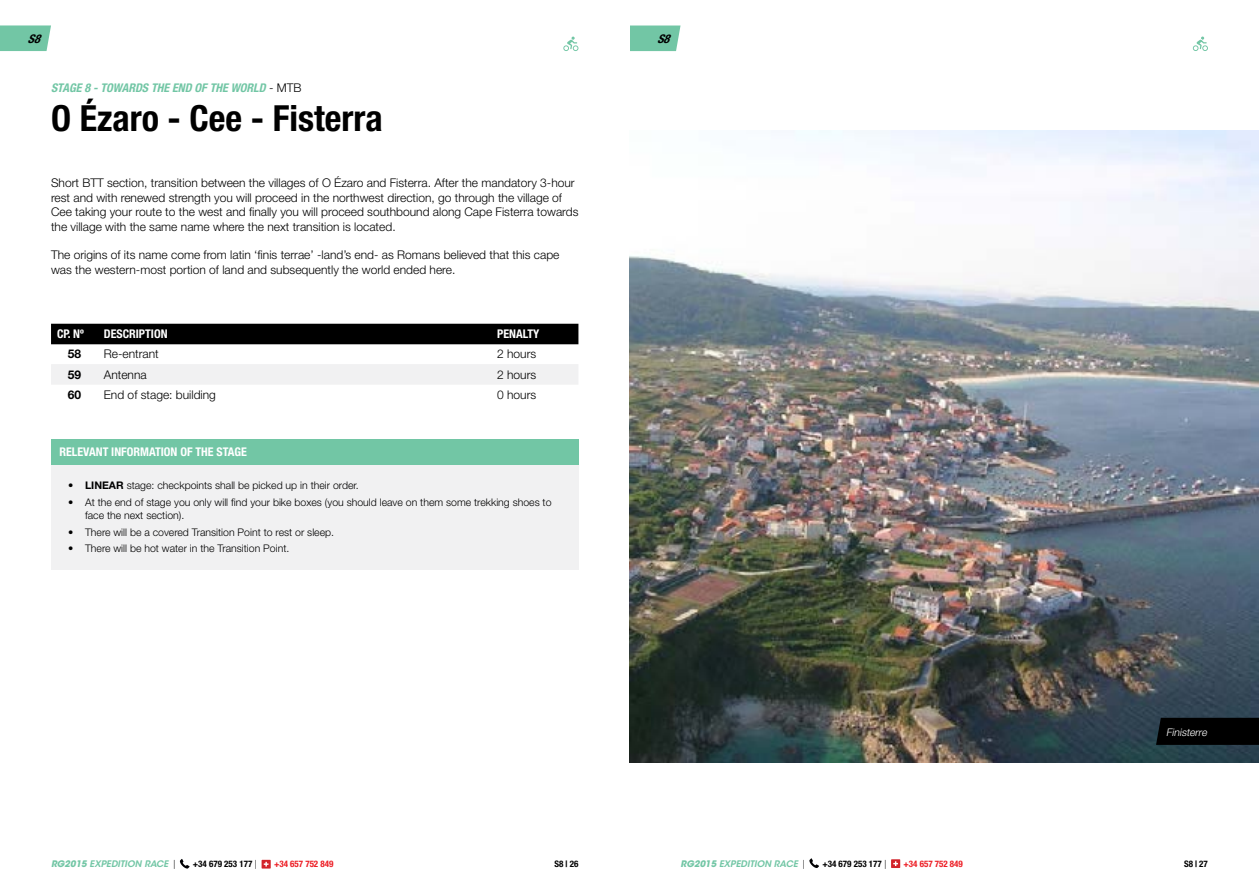
<style>
.page{position:relative;width:1259px;height:893px;background:#fff}
.page>*{position:absolute;margin:0;border:0;box-sizing:border-box;transform-origin:0 0}
.t1{font:700 condensed 36px "Helvetica Neue LT Std";color:#000}
.t2{font:300 12px/14.4px "Helvetica Neue LT Std";color:#000}
.t3{font:700 condensed 12px "Helvetica Neue LT Std";color:#fff}
.t4{font:italic 700 condensed 12px "Helvetica Neue LT Std";color:#72c6a5}
.t5{font:700 12px "Helvetica Neue LT Std";color:#000}
.t6{font:italic 700 condensed 12px "Helvetica Neue LT Std";color:#000}
.t7{font:300 10.5px/12.6px "Helvetica Neue LT Std";color:#000}
.t8{font:italic 300 10.5px "Helvetica Neue LT Std";color:#fff}
.t9{font:italic 600 9px "ITC Avant Garde Std";color:#72c6a5}
.t10{font:700 condensed 9px "Helvetica Neue LT Std";color:#000}
.t11{font:700 condensed 9px "Helvetica Neue LT Std";color:#ed1d24}
.s1{font-weight:300;font-style:normal;font-stretch:normal;color:#000}
.s2{font-weight:700}
.s3{font-family:"Helvetica Neue LT Std";font-weight:300;font-style:normal;color:#000}
.s4{font-weight:300;font-stretch:normal}
</style>
<div class="page">
<svg style="left:0;top:25px;width:51px;height:26px"></svg>
<svg style="left:630px;top:26px;width:50px;height:25px"></svg>
<svg style="left:261px;top:860px;width:10px;height:8px"></svg>
<svg style="left:180px;top:859px;width:10px;height:9px"></svg>
<svg style="left:891px;top:859px;width:9px;height:9px"></svg>
<svg style="left:809px;top:858px;width:10px;height:10px"></svg>
<img style="left:629px;top:131px;width:630px;height:631px">
<div style="left:1156px;top:718px;width:103px;height:27px;background:#000"></div>
<div style="left:51px;top:324px;width:527px;height:20px;background:#000"></div>
<div style="left:51px;top:364px;width:527px;height:20px;background:#f1f1f2"></div>
<div style="left:51px;top:448px;width:527px;height:122px;background:#f1f1f2"></div>
<div style="left:51px;top:439px;width:527px;height:26px;background:#72c6a5"></div>
<svg style="left:563px;top:37px;width:15px;height:14px"></svg>
<svg style="left:1192px;top:37px;width:16px;height:14px"></svg>
<p class="t6" style="left:28px;top:31px;width:13px">S8</p>
<p class="t6" style="left:657px;top:31px;width:13px">S8</p>
<p class="t4" style="left:51px;top:80px;width:252px">STAGE 8 - TOWARDS THE END OF THE WORLD <span class="s1">- MTB</span></p>
<h1 class="t1" style="left:51px;top:96px;width:333px">O Ézaro - Cee - Fisterra</h1>
<p class="t2" style="left:51px;top:176px;width:529px">Short BTT section, transition between the villages of O Ézaro and Fisterra. After the mandatory 3-hour rest and with renewed strength you will proceed in the northwest direction, go through the village of Cee taking your route to the west and finally you will proceed southbound along Cape Fisterra towards the village with the same name where the next transition is located.</p>
<p class="t2" style="left:51px;top:248px;width:510px">The origins of its name come from latin ‘finis terrae’ -land’s end- as Romans believed that this cape was the western-most portion of land and subsequently the world ended here.</p>
<p class="t3" style="left:57px;top:327px;width:28px">CP. Nº</p>
<p class="t3" style="left:104px;top:327px;width:8px">DESC</p>
<p class="t3" style="left:129px;top:327px;width:13px">RIPTION</p>
<p class="t3" style="left:497px;top:327px;width:8px">PENA</p>
<p class="t3" style="left:523px;top:327px;width:12px">LTY</p>
<p class="t5" style="left:68px;top:346px;width:15px">58</p>
<p class="t2" style="left:104px;top:346px;width:56px">Re-entrant</p>
<p class="t2" style="left:497px;top:346px;width:41px">2 hours</p>
<p class="t5" style="left:68px;top:367px;width:15px">59</p>
<p class="t2" style="left:104px;top:367px;width:44px">Antenna</p>
<p class="t2" style="left:497px;top:367px;width:41px">2 hours</p>
<p class="t5" style="left:68px;top:388px;width:15px">60</p>
<p class="t2" style="left:104px;top:388px;width:114px">End of stage: building</p>
<p class="t2" style="left:497px;top:388px;width:41px">0 hours</p>
<p class="t3" style="left:60px;top:445px;width:37px">RELEVANT</p>
<p class="t3" style="left:111px;top:445px;width:7px">INFO</p>
<p class="t3" style="left:133px;top:445px;width:23px">RMATION</p>
<p class="t3" style="left:180px;top:445px;width:23px">OF THE</p>
<p class="t3" style="left:217px;top:445px;width:31px">STAGE</p>
<p class="t7" style="left:68px;top:479px;width:292px"><span class="s2">• LINEAR</span> stage: checkpoints shall be picked up in their order.</p>
<p class="t7" style="left:85px;top:496px;width:468px;text-indent:-17px">• At the end of stage you only will find your bike boxes (you should leave on them some trekking shoes to face the next section).</p>
<p class="t7" style="left:68px;top:525px;width:268px">• There will be a covered Transition Point to rest or sleep.</p>
<p class="t7" style="left:68px;top:542px;width:223px">• There will be hot water in the Transition Point.</p>
<p class="t8" style="left:1166px;top:726px;width:44px">Finisterre</p>
<p class="t9" style="left:680px;top:858px;width:126px"><span class="s2">RG2015</span> EXPEDITION RACE <span class="s3">|</span></p>
<p class="t10" style="left:822px;top:858px;width:65px">+34 679 253 177 <span class="s4">|</span></p>
<p class="t11" style="left:903px;top:858px;width:61px">+34 657 752 849</p>
<p class="t9" style="left:51px;top:858px;width:126px"><span class="s2">RG2015</span> EXPEDITION RACE <span class="s3">|</span></p>
<p class="t10" style="left:193px;top:859px;width:65px">+34 679 253 177 <span class="s4">|</span></p>
<p class="t11" style="left:274px;top:859px;width:61px">+34 657 752 849</p>
<p class="t10" style="left:554px;top:859px;width:25px">S8 | 26</p>
<p class="t10" style="left:1184px;top:859px;width:25px">S8 | 27</p>
</div>
